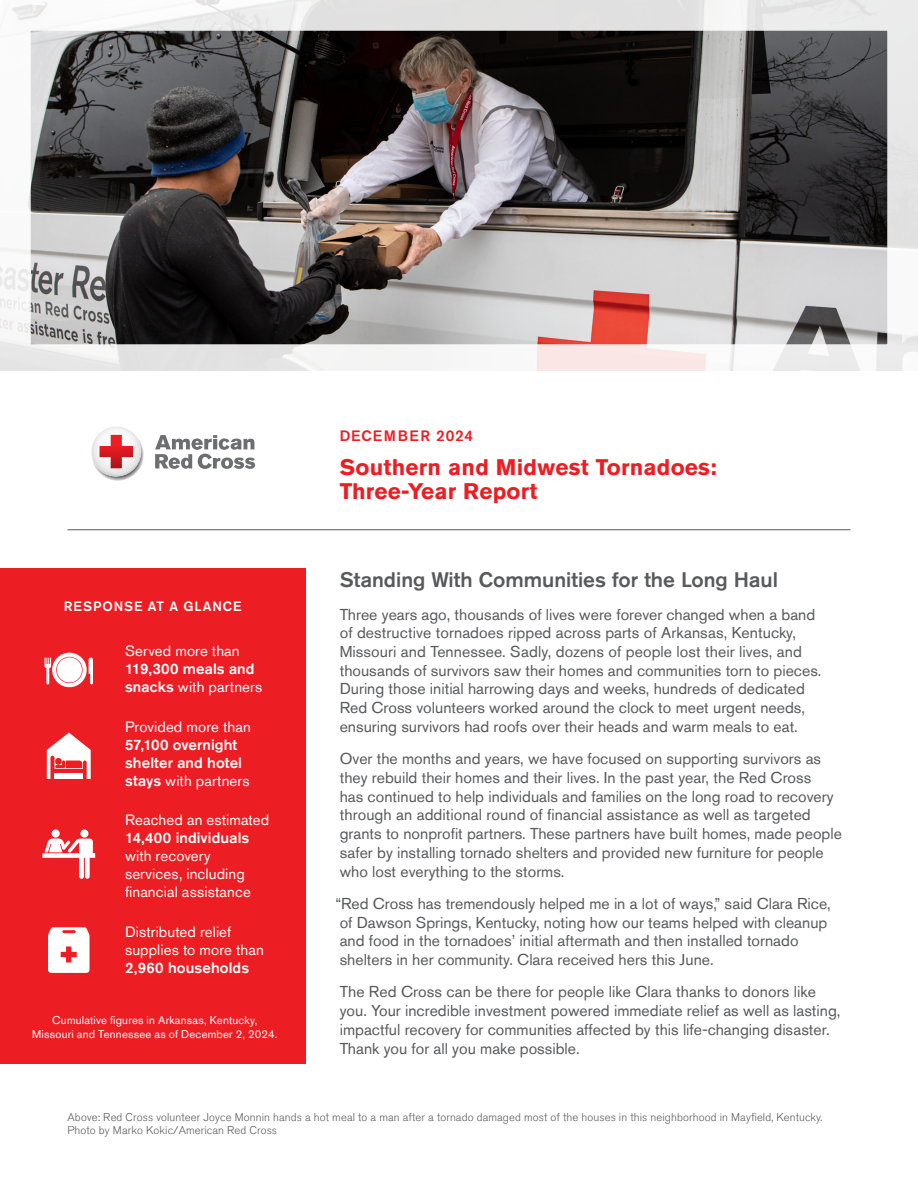
<style>
.page{position:relative;width:918px;height:1188px;background:#fff}
.page>*{position:absolute;margin:0;border:0;box-sizing:border-box;transform-origin:0 0}
.t1{font:700 22.5px/24px "Akzidenz Grotesk Std";letter-spacing:.01em;color:#ed1d24}
.H2_Subhead{font:500 21px "Akzidenz Grotesk Std";color:#58595b}
.P1_Body_Text{font:15.75px/18.8px "Akzidenz Grotesk Std";color:#58595b}
.P1_Body_Text-2{font:15px/18px "Akzidenz Grotesk Std";letter-spacing:.01em;color:#fff}
.P1_Body_Text-3{font:500 15px/18px "Akzidenz Grotesk Std";letter-spacing:.005em;color:#fff}
.P1_Body_Text-4{font:500 15px "Akzidenz Grotesk Std";letter-spacing:.105em;color:#ed1d24}
.t2{font:500 13.5px "Akzidenz Grotesk Std";letter-spacing:.07em;color:#fff}
.P_Photo_Caption{font:300 11.25px/13.5px "Akzidenz Grotesk Std";letter-spacing:.01em;color:#58595b}
.t3{font:11.25px/13.5px "Akzidenz Grotesk Std";letter-spacing:.02em;color:#fff;text-align:center}
.s1{font-weight:500}
.s2{font-weight:400}
.s3{font-size:15.3px}
</style>
<div class="page">
<svg style="left:0;top:0;width:918px;height:371px;background:#847f7f"></svg>
<hr style="left:67px;top:530px;width:783px;height:1px;background:#58595b">
<svg style="left:91px;top:427px;width:53px;height:54px"></svg>
<svg style="left:155px;top:435px;width:100px;height:34px"></svg>
<div style="left:0;top:568px;width:306px;height:496px;background:#ed1d24"></div>
<div style="left:80px;top:829px;width:8px;height:9px;background:#fff;border-radius:50%"></div>
<svg style="left:42px;top:839px;width:53px;height:40px"></svg>
<div style="left:52px;top:829px;width:8px;height:9px;background:#fff;border-radius:50%"></div>
<svg style="left:45px;top:653px;width:48px;height:34px"></svg>
<div style="left:57px;top:657px;width:25px;height:25px;background:#fff;border-radius:50%"></div>
<svg style="left:47px;top:733px;width:44px;height:46px"></svg>
<svg style="left:48px;top:927px;width:41px;height:46px;background:#fce4e4"></svg>
<p class="t2" style="left:64px;top:598px;width:179px">RESPONSE AT A GLANCE</p>
<p class="P1_Body_Text-2" style="left:125px;top:642px;width:139px">Served more than<br><span class="s1">119,300 meals and snacks</span> with partners</p>
<p class="P1_Body_Text-3" style="left:125px;top:717px;width:127px"><span class="s2">Provided more than<br></span>57,100 overnight shelter and hotel stays <span class="s2">with partners</span></p>
<p class="P1_Body_Text-2" style="left:125px;top:811px;width:146px">Reached an estimated<br><span class="s1">14,400 individuals </span>with recovery services, including financial assistance</p>
<p class="P1_Body_Text-2" style="left:125px;top:922px;width:140px">Distributed relief supplies to more than<br><span class="s1">2,960 households</span></p>
<p class="t3" style="left:32px;top:1014px;width:247px">Cumulative figures in Arkansas, Kentucky,<br>Missouri and Tennessee as of December 2, 2024.</p>
<p class="P1_Body_Text-4" style="left:340px;top:426px;width:135px">DECEMBER <span class="s3">2024</span></p>
<h1 class="t1" style="left:340px;top:455px;width:379px">Southern and Midwest Tornadoes:<br>Three-Year Report</h1>
<h2 class="H2_Subhead" style="left:340px;top:567px;width:440px">Standing With Communities for the Long Haul</h2>
<p class="P1_Body_Text" style="left:340px;top:605px;width:483px">Three years ago, thousands of lives were forever changed when a band of destructive tornadoes ripped across parts of Arkansas, Kentucky, Missouri and Tennessee. Sadly, dozens of people lost their lives, and thousands of survivors saw their homes and communities torn to pieces.<br>During those initial harrowing days and weeks, hundreds of dedicated Red Cross volunteers worked around the clock to meet urgent needs, ensuring survivors had roofs over their heads and warm meals to eat.</p>
<p class="P1_Body_Text" style="left:340px;top:749px;width:504px">Over the months and years, we have focused on supporting survivors as they rebuild their homes and their lives. In the past year, the Red Cross<br>has continued to help individuals and families on the long road to recovery through an additional round of financial assistance as well as targeted grants to nonprofit partners. These partners have built homes, made people safer by installing tornado shelters and provided new furniture for people who lost everything to the storms.</p>
<p class="P1_Body_Text" style="left:335px;top:894px;width:497px">“Red Cross has tremendously helped me in a lot of ways,” said Clara Rice, of Dawson Springs, Kentucky, noting how our teams helped with cleanup and food in the tornadoes’ initial aftermath and then installed tornado shelters in her community. Clara received hers this June.</p>
<p class="P1_Body_Text" style="left:340px;top:982px;width:502px">The Red Cross can be there for people like Clara thanks to donors like you. Your incredible investment powered immediate relief as well as lasting, impactful recovery for communities affected by this life-changing disaster.<br>Thank you for all you make possible.</p>
<p class="P_Photo_Caption" style="left:68px;top:1110px;width:756px">Above: Red Cross volunteer Joyce Monnin hands a hot meal to a man after a tornado damaged most of the houses in this neighborhood in Mayfield, Kentucky.<br>Photo by Marko Kokic/American Red Cross</p>
</div>
